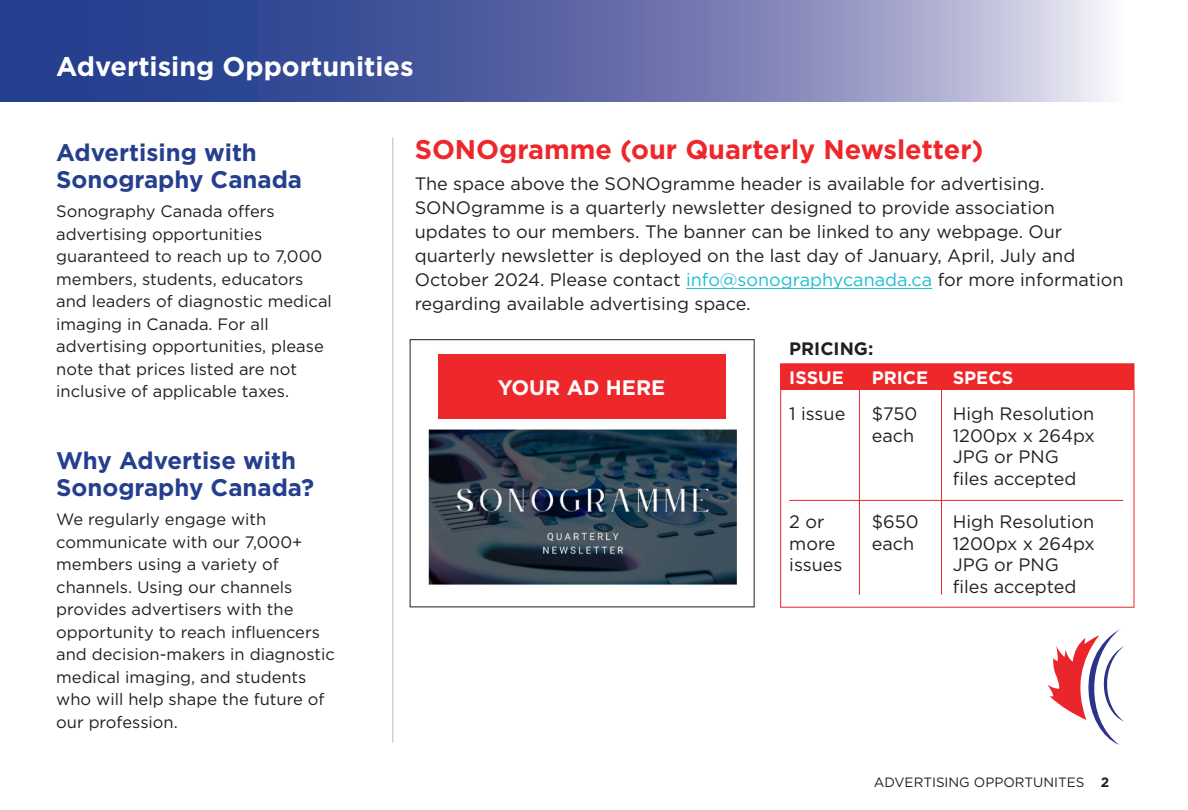
<style>
.page{position:relative;width:1188px;height:810px;background:#fff}
.page>*{position:absolute;margin:0;border:0;box-sizing:border-box;transform-origin:0 0}
.t1{font:700 27px "Gotham";color:#ee272b}
.LARGEHEAD{font:700 27px "Gotham";color:#fff}
.t2{font:700 24px/27px "Gotham";color:#253f8e}
.t3{font:700 21px "Gotham";color:#fff}
.t4{font:18px/24px "Gotham";color:#231f20}
.t5{font:700 18px "Gotham";color:#fff}
.t6{font:700 18px "Gotham";color:#231f20}
.t7{font:16.5px/22.5px "Gotham";color:#231f20}
.t8{font:13.5px "Gotham";color:#231f20}
.s1{color:#1cbed2}
.s2{font-weight:700}
</style>
<div class="page">
<div style="left:780px;top:363px;width:354px;height:245px;border:1px solid #ee272b"></div>
<div style="left:781px;top:364px;width:353px;height:26px;background:#ee272b"></div>
<svg style="left:0;top:0;width:1108px;height:102px;background:#6773ad"></svg>
<hr style="left:392px;top:138px;width:1px;height:604px;background:#a9bfd1">
<svg style="left:1047px;top:629px;width:77px;height:116px"></svg>
<img style="left:428px;top:429px;width:309px;height:156px">
<hr style="left:859px;top:364px;width:1px;height:231px;background:#ee272b">
<hr style="left:941px;top:364px;width:1px;height:231px;background:#ee272b">
<hr style="left:789px;top:500px;width:334px;height:1px;background:#ee272b">
<hr style="left:686px;top:288px;width:246px;height:1px;background:#1cbed2">
<div style="left:438px;top:354px;width:288px;height:65px;background:#ee272b"></div>
<p class="LARGEHEAD" style="left:56px;top:48px;width:359px">Advertising Opportunities</p>
<p class="t2" style="left:56px;top:139px;width:247px">Advertising with<br>Sonography Canada</p>
<p class="t7" style="left:56px;top:200px;width:277px">Sonography Canada offers advertising opportunities guaranteed to reach up to 7,000 members, students, educators and leaders of diagnostic medical imaging in Canada. For all advertising opportunities, please note that prices listed are not inclusive of applicable taxes.</p>
<p class="t2" style="left:56px;top:447px;width:260px">Why Advertise with<br>Sonography Canada?</p>
<p class="t7" style="left:56px;top:508px;width:280px">We regularly engage with communicate with our 7,000+ members using a variety of channels. Using our channels provides advertisers with the opportunity to reach influencers and decision-makers in diagnostic medical imaging, and students who will help shape the future of our profession.</p>
<p class="t1" style="left:415px;top:132px;width:570px">SONOgramme (our Quarterly Newsletter)</p>
<p class="t4" style="left:415px;top:171px;width:710px">The space above the SONOgramme header is available for advertising.<br>SONOgramme is a quarterly newsletter designed to provide association updates to our members. The banner can be linked to any webpage. Our quarterly newsletter is deployed on the last day of January, April, July and October 2024. Please contact <span class="s1">info@sonographycanada.ca</span> for more information regarding available advertising space.</p>
<p class="t3" style="left:498px;top:374px;width:169px">YOUR AD HERE</p>
<p class="t6" style="left:789px;top:337px;width:86px">PRICING:</p>
<p class="t5" style="left:789px;top:365px;width:56px">ISSUE</p>
<p class="t5" style="left:872px;top:365px;width:58px">PRICE</p>
<p class="t5" style="left:953px;top:365px;width:62px">SPECS</p>
<p class="t4" style="left:789px;top:401px;width:58px">1 issue</p>
<p class="t4" style="left:872px;top:401px;width:47px">$750</p>
<p class="t4" style="left:953px;top:401px;width:143px">High Resolution</p>
<p class="t4" style="left:872px;top:423px;width:44px">each</p>
<p class="t4" style="left:953px;top:423px;width:144px">1200px x 264px</p>
<p class="t4" style="left:953px;top:445px;width:108px">JPG or PNG</p>
<p class="t4" style="left:953px;top:466px;width:125px">files accepted</p>
<p class="t4" style="left:789px;top:509px;width:37px">2 or</p>
<p class="t4" style="left:872px;top:509px;width:48px">$650</p>
<p class="t4" style="left:953px;top:509px;width:143px">High Resolution</p>
<p class="t4" style="left:789px;top:531px;width:48px">more</p>
<p class="t4" style="left:872px;top:531px;width:44px">each</p>
<p class="t4" style="left:953px;top:531px;width:144px">1200px x 264px</p>
<p class="t4" style="left:789px;top:553px;width:55px">issues</p>
<p class="t4" style="left:953px;top:553px;width:108px">JPG or PNG</p>
<p class="t4" style="left:953px;top:574px;width:125px">files accepted</p>
<p class="t8" style="left:874px;top:774px;width:237px">ADVERTISING OPPORTUNITES <span class="s2">2</span></p>
</div>
